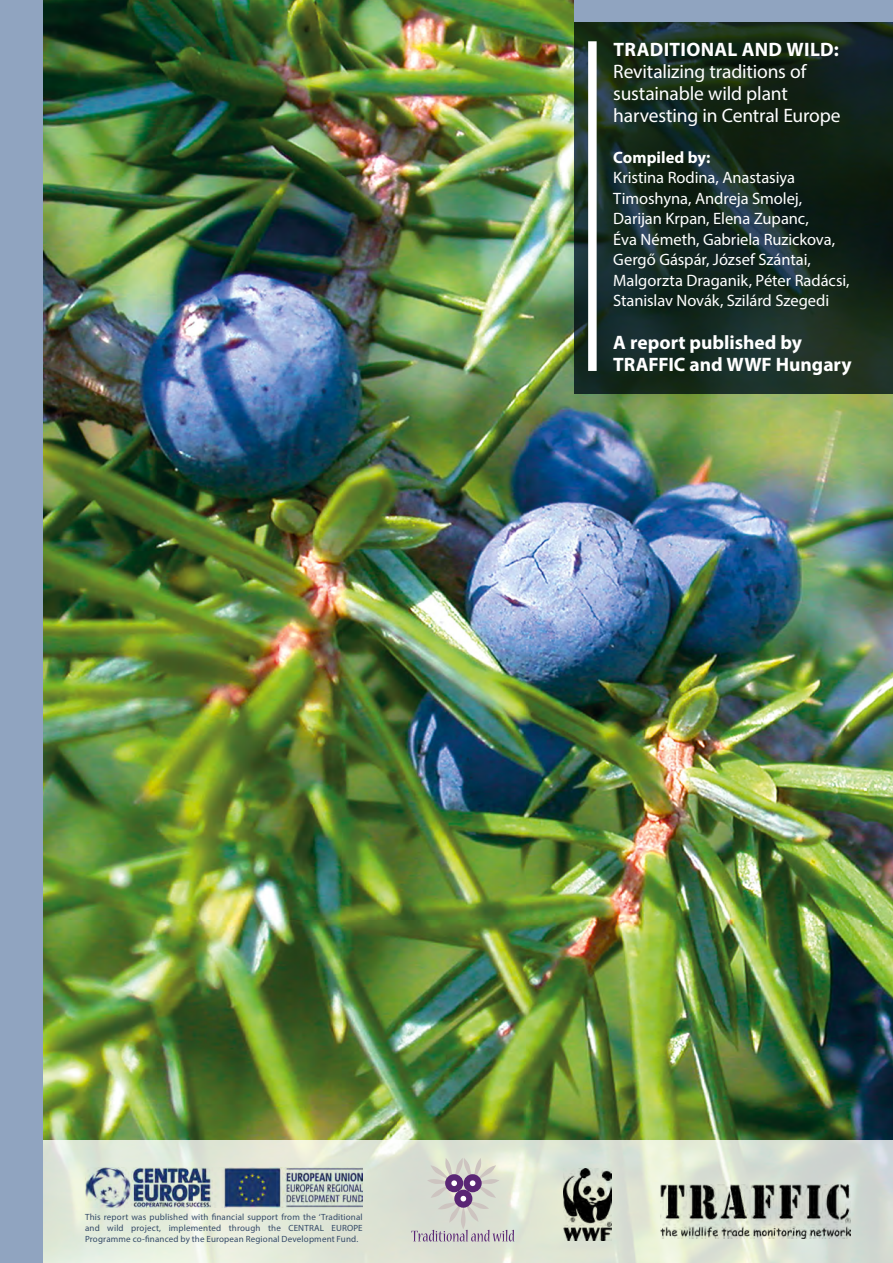
<style>
.page{position:relative;width:893px;height:1263px;background:#fff}
.page>*{position:absolute;margin:0;border:0;box-sizing:border-box;transform-origin:0 0}
.Emphasis{font:19.5px/22px "Myriad Pro";letter-spacing:-.01em;color:#fff}
.Emphasis-2{font:700 19.5px/22px "Myriad Pro";color:#fff}
.Emphasis-3{font:16.5px/20.5px "Myriad Pro";letter-spacing:-.005em;color:#fff}
.Emphasis-4{font:700 16.5px "Myriad Pro";color:#fff}
.Emphasis-5{font:9px/10.8px "Myriad Pro";letter-spacing:.015em;color:#334967;text-align:justify}
</style>
<div class="page">
<img style="left:43px;top:0;width:850px;height:1140px">
<svg style="left:43px;top:1140px;width:850px;height:123px;background:#dee5d7"></svg>
<svg style="left:574px;top:21px;width:319px;height:372px;background:#152920"></svg>
<div style="left:574px;top:0;width:319px;height:21px;background:#90a4c0"></div>
<div style="left:0;top:0;width:43px;height:1263px;background:#90a4c0"></div>
<div style="left:588px;top:41px;width:9px;height:330px;background:#fff"></div>
<img style="left:563px;top:1168px;width:49px;height:73px">
<svg style="left:411px;top:1158px;width:104px;height:83px;background:#cbc8c6"></svg>
<img style="left:85px;top:1167px;width:278px;height:40px">
<img style="left:660px;top:1184px;width:190px;height:55px">
<p class="Emphasis-2" style="left:613px;top:38px;width:227px">TRADITIONAL AND WILD:</p>
<p class="Emphasis" style="left:613px;top:60px;width:229px">Revitalizing traditions of sustainable wild plant harvesting in Central Europe</p>
<p class="Emphasis-4" style="left:613px;top:147px;width:99px">Compiled by:</p>
<p class="Emphasis-3" style="left:613px;top:167px;width:238px">Kristina Rodina, Anastasiya<br>Timoshyna, Andreja Smolej,<br>Darijan Krpan, Elena Zupanc,<br>Éva Németh, Gabriela Ruzickova,<br>Gergő Gáspár, József Szántai,<br>Malgorzta Draganik, Péter Radácsi,<br>Stanislav Novák, Szilárd Szegedi</p>
<p class="Emphasis-2" style="left:613px;top:331px;width:240px">A report published by<br>TRAFFIC and WWF Hungary</p>
<p class="Emphasis-5" style="left:85px;top:1211px;width:279px">This report was published with financial support from the ‘Traditional and wild project, implemented through the CENTRAL EUROPE Programme co-financed by the European Regional Development Fund.</p>
</div>
